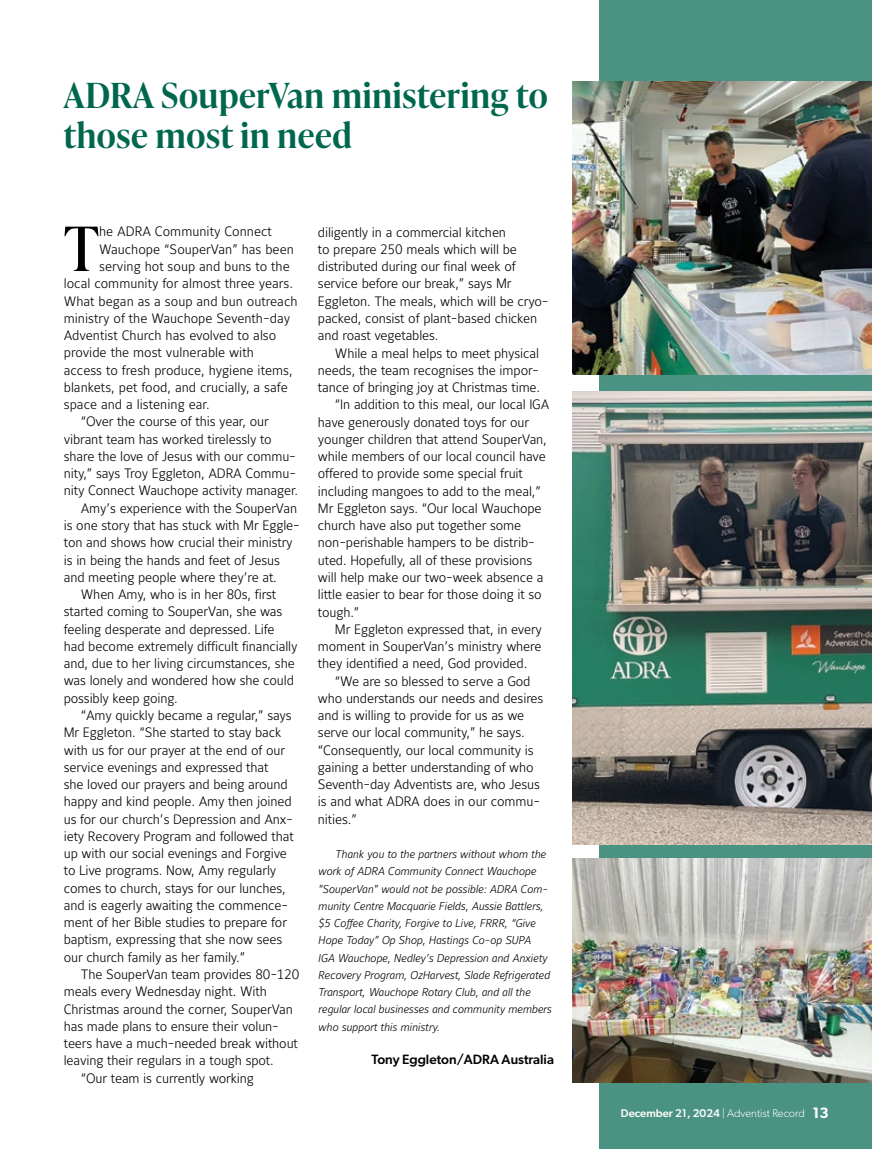
<style>
.page{position:relative;width:872px;height:1149px;background:#fff}
.page>*{position:absolute;margin:0;border:0;box-sizing:border-box;transform-origin:0 0}
.t1{font:60.9px "Ivy Presto Headline";color:#000}
.t2{font:600 34.5px/40.5px "Ivy Presto Headline";letter-spacing:.02em;color:#00674f}
.t3{font:13.5px/17.2px "Maurea Light Tf";letter-spacing:-.01em;color:#000}
.t4{font:500 13.5px "Gibson";color:#000}
.t5{font:11.25px/17.2px "Maurea Light Italic Tf";letter-spacing:-.01em;color:#000}
.t6{font:300 11.25px "Gibson";color:#fff}
.s1{font-weight:500}
.s2{font-weight:600;font-size:15px}
</style>
<div class="page">
<div style="left:600px;top:0;width:272px;height:1148px;background:#4a9382"></div>
<img style="left:572px;top:81px;width:300px;height:293px">
<img style="left:572px;top:392px;width:300px;height:452px">
<img style="left:572px;top:857px;width:300px;height:225px">
<h2 class="t2" style="left:64px;top:74px;width:485px">ADRA SouperVan ministering to those most in need</h2>
<h1 class="t1" style="left:64px;top:205px;width:37px">T</h1>
<p class="t3" style="left:99px;top:224px;width:174px">he ADRA Community Connect</p>
<p class="t3" style="left:99px;top:241px;width:196px">Wauchope “SouperVan” has been</p>
<p class="t3" style="left:99px;top:258px;width:192px">serving hot soup and buns to the</p>
<p class="t3" style="left:64px;top:275px;width:231px">local community for almost three years.</p>
<p class="t3" style="left:64px;top:293px;width:235px">What began as a soup and bun outreach</p>
<p class="t3" style="left:64px;top:310px;width:228px">ministry of the Wauchope Seventh-day</p>
<p class="t3" style="left:64px;top:327px;width:214px">Adventist Church has evolved to also</p>
<p class="t3" style="left:64px;top:344px;width:192px">provide the most vulnerable with</p>
<p class="t3" style="left:64px;top:362px;width:230px">access to fresh produce, hygiene items,</p>
<p class="t3" style="left:64px;top:379px;width:225px">blankets, pet food, and crucially, a safe</p>
<p class="t3" style="left:64px;top:396px;width:147px">space and a listening ear.</p>
<p class="t3" style="left:81px;top:413px;width:189px">“Over the course of this year, our</p>
<p class="t3" style="left:64px;top:431px;width:209px">vibrant team has worked tirelessly to</p>
<p class="t3" style="left:64px;top:448px;width:234px">share the love of Jesus with our commu-</p>
<p class="t3" style="left:64px;top:465px;width:234px">nity,” says Troy Eggleton, ADRA Commu-</p>
<p class="t3" style="left:64px;top:482px;width:236px">nity Connect Wauchope activity manager.</p>
<p class="t3" style="left:81px;top:500px;width:218px">Amy’s experience with the SouperVan</p>
<p class="t3" style="left:64px;top:517px;width:238px">is one story that has stuck with Mr Eggle-</p>
<p class="t3" style="left:64px;top:534px;width:230px">ton and shows how crucial their ministry</p>
<p class="t3" style="left:64px;top:551px;width:218px">is in being the hands and feet of Jesus</p>
<p class="t3" style="left:64px;top:569px;width:215px">and meeting people where they’re at.</p>
<p class="t3" style="left:81px;top:586px;width:197px">When Amy, who is in her 80s, first</p>
<p class="t3" style="left:64px;top:603px;width:220px">started coming to SouperVan, she was</p>
<p class="t3" style="left:64px;top:621px;width:212px">feeling desperate and depressed. Life</p>
<p class="t3" style="left:64px;top:638px;width:235px">had become extremely difficult financially</p>
<p class="t3" style="left:64px;top:655px;width:232px">and, due to her living circumstances, she</p>
<p class="t3" style="left:64px;top:672px;width:232px">was lonely and wondered how she could</p>
<p class="t3" style="left:64px;top:690px;width:116px">possibly keep going.</p>
<p class="t3" style="left:81px;top:707px;width:212px">“Amy quickly became a regular,” says</p>
<p class="t3" style="left:64px;top:724px;width:219px">Mr Eggleton. “She started to stay back</p>
<p class="t3" style="left:64px;top:741px;width:223px">with us for our prayer at the end of our</p>
<p class="t3" style="left:64px;top:759px;width:206px">service evenings and expressed that</p>
<p class="t3" style="left:64px;top:776px;width:225px">she loved our prayers and being around</p>
<p class="t3" style="left:64px;top:793px;width:229px">happy and kind people. Amy then joined</p>
<p class="t3" style="left:64px;top:810px;width:230px">us for our church’s Depression and Anx-</p>
<p class="t3" style="left:64px;top:828px;width:231px">iety Recovery Program and followed that</p>
<p class="t3" style="left:64px;top:845px;width:225px">up with our social evenings and Forgive</p>
<p class="t3" style="left:64px;top:862px;width:214px">to Live programs. Now, Amy regularly</p>
<p class="t3" style="left:64px;top:879px;width:223px">comes to church, stays for our lunches,</p>
<p class="t3" style="left:64px;top:897px;width:226px">and is eagerly awaiting the commence-</p>
<p class="t3" style="left:64px;top:914px;width:225px">ment of her Bible studies to prepare for</p>
<p class="t3" style="left:64px;top:931px;width:220px">baptism, expressing that she now sees</p>
<p class="t3" style="left:64px;top:948px;width:183px">our church family as her family.”</p>
<p class="t3" style="left:81px;top:966px;width:220px">The SouperVan team provides 80-120</p>
<p class="t3" style="left:64px;top:983px;width:204px">meals every Wednesday night. With</p>
<p class="t3" style="left:64px;top:1000px;width:231px">Christmas around the corner, SouperVan</p>
<p class="t3" style="left:64px;top:1017px;width:217px">has made plans to ensure their volun-</p>
<p class="t3" style="left:64px;top:1035px;width:236px">teers have a much-needed break without</p>
<p class="t3" style="left:64px;top:1052px;width:211px">leaving their regulars in a tough spot.</p>
<p class="t3" style="left:81px;top:1069px;width:175px">“Our team is currently working</p>
<p class="t3" style="left:318px;top:224px;width:232px">diligently in a commercial kitchen<br>to prepare 250 meals which will be distributed during our final week of service before our break,” says Mr Eggleton. The meals, which will be cryo&shy;packed, consist of plant-based chicken and roast vegetables.</p>
<p class="t3" style="left:335px;top:345px;width:206px">While a meal helps to meet physical</p>
<p class="t3" style="left:318px;top:362px;width:222px">needs, the team recognises the impor-</p>
<p class="t3" style="left:318px;top:379px;width:224px">tance of bringing joy at Christmas time.</p>
<p class="t3" style="left:335px;top:396px;width:216px">“In addition to this meal, our local IGA</p>
<p class="t3" style="left:318px;top:414px;width:213px">have generously donated toys for our</p>
<p class="t3" style="left:318px;top:431px;width:230px">younger children that attend SouperVan,</p>
<p class="t3" style="left:318px;top:448px;width:229px">while members of our local council have</p>
<p class="t3" style="left:318px;top:465px;width:206px">offered to provide some special fruit</p>
<p class="t3" style="left:318px;top:483px;width:224px">including mangoes to add to the meal,”</p>
<p class="t3" style="left:318px;top:500px;width:225px">Mr Eggleton says. “Our local Wauchope</p>
<p class="t3" style="left:318px;top:517px;width:205px">church have also put together some</p>
<p class="t3" style="left:318px;top:534px;width:218px">non-perishable hampers to be distrib-</p>
<p class="t3" style="left:318px;top:552px;width:216px">uted. Hopefully, all of these provisions</p>
<p class="t3" style="left:318px;top:569px;width:227px">will help make our two-week absence a</p>
<p class="t3" style="left:318px;top:586px;width:225px">little easier to bear for those doing it so</p>
<p class="t3" style="left:318px;top:603px;width:43px">tough.”</p>
<p class="t3" style="left:335px;top:621px;width:208px">Mr Eggleton expressed that, in every</p>
<p class="t3" style="left:318px;top:638px;width:225px">moment in SouperVan’s ministry where</p>
<p class="t3" style="left:318px;top:655px;width:211px">they identified a need, God provided.</p>
<p class="t3" style="left:335px;top:672px;width:197px">“We are so blessed to serve a God</p>
<p class="t3" style="left:318px;top:690px;width:227px">who understands our needs and desires</p>
<p class="t3" style="left:318px;top:707px;width:208px">and is willing to provide for us as we</p>
<p class="t3" style="left:318px;top:724px;width:208px">serve our local community,” he says.</p>
<p class="t3" style="left:318px;top:741px;width:217px">“Consequently, our local community is</p>
<p class="t3" style="left:318px;top:759px;width:217px">gaining a better understanding of who</p>
<p class="t3" style="left:318px;top:776px;width:223px">Seventh-day Adventists are, who Jesus</p>
<p class="t3" style="left:318px;top:793px;width:224px">is and what ADRA does in our commu-</p>
<p class="t3" style="left:318px;top:810px;width:40px">nities.”</p>
<p class="t5" style="left:318px;top:845px;width:235px;text-indent:17px">Thank you to the partners without whom the work of ADRA Community Connect Wauchope "SouperVan" would not be possible: ADRA Com&shy;munity Centre Macquarie Fields, Aussie Battlers, $5 Coffee Charity, Forgive to Live, FRRR, “Give Hope Today” Op Shop, Hastings Co-op SUPA<br>IGA Wauchope, Nedley’s Depression and Anxiety Recovery Program, OzHarvest, Slade Refrigerated Transport, Wauchope Rotary Club, and all the regular local businesses and community members who support this ministry.</p>
<p class="t4" style="left:371px;top:1051px;width:184px">Tony Eggleton/ADRA Australia</p>
<p class="t6" style="left:621px;top:1106px;width:210px"><span class="s1">December 21, 2024</span> | Adventist Record <span class="s2">13</span></p>
</div>
